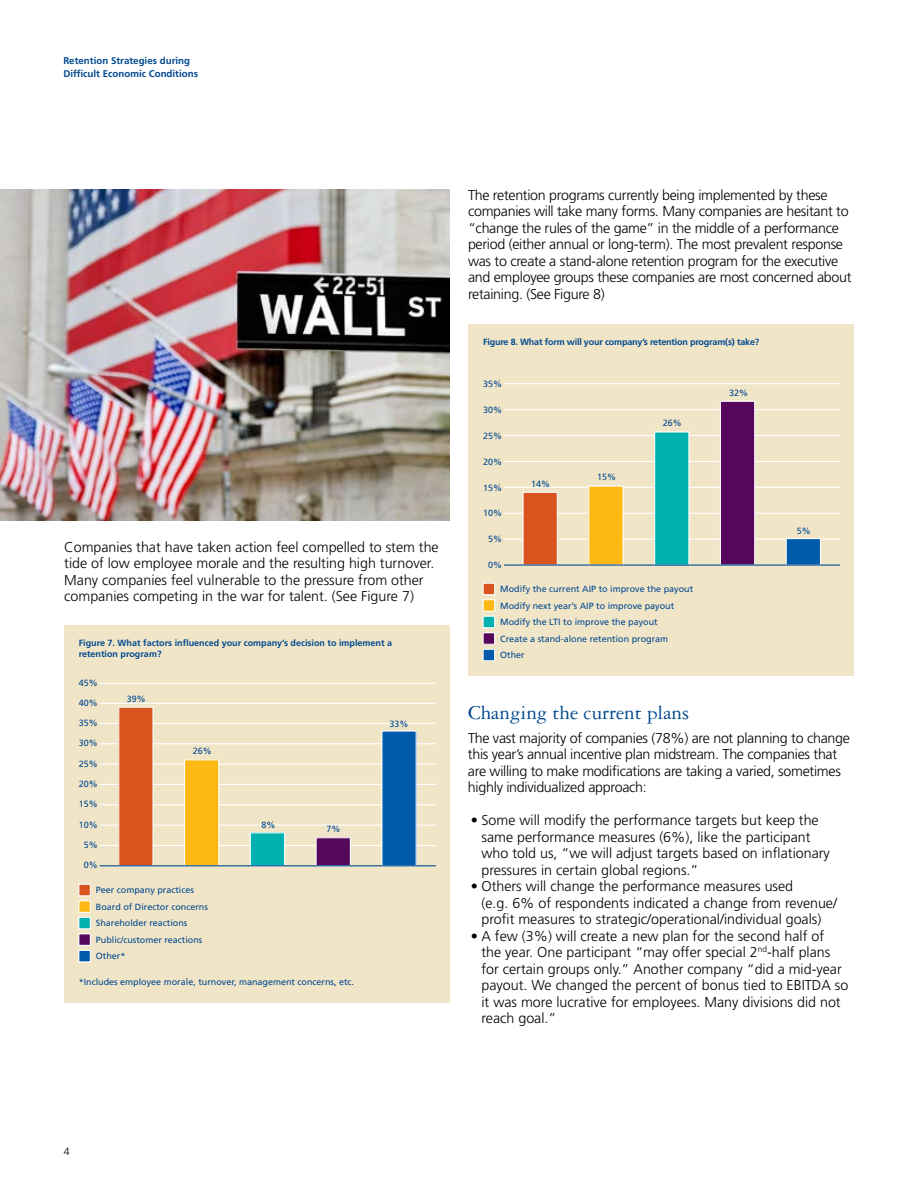
<style>
.page{position:relative;width:918px;height:1188px;background:#fff}
.page>*{position:absolute;margin:0;border:0;box-sizing:border-box;transform-origin:0 0}
.t1{font:21px "Garamond Three";color:#004990}
.t2{font:300 14.25px/16.5px "Frutiger LT Std";color:#000}
.t3{font:300 14.25px/16.5px "Frutiger LT Std";letter-spacing:-.02em;color:#000}
.t4{font:300 10.5px "Frutiger LT Std";color:#000}
.t5{font:700 9.75px/12.3px "Frutiger LT Std";color:#004990}
.t6{font:9px/16.5px "Frutiger LT Std";color:#004990}
.t7{font:700 9px/10.5px "Frutiger LT Std";color:#004990}
.t8{font:700 9px "Frutiger LT Std";letter-spacing:-.02em;color:#004990}
</style>
<div class="page">
<div style="left:64px;top:626px;width:385px;height:378px;background:#f1e5c8"></div>
<hr style="left:100px;top:845px;width:336px;height:1px;background:#fff">
<hr style="left:100px;top:825px;width:336px;height:1px;background:#fff">
<hr style="left:100px;top:804px;width:336px;height:1px;background:#fff">
<hr style="left:100px;top:784px;width:336px;height:1px;background:#fff">
<hr style="left:100px;top:764px;width:336px;height:1px;background:#fff">
<hr style="left:100px;top:743px;width:336px;height:1px;background:#fff">
<hr style="left:100px;top:723px;width:336px;height:1px;background:#fff">
<hr style="left:100px;top:703px;width:336px;height:1px;background:#fff">
<hr style="left:100px;top:683px;width:336px;height:1px;background:#fff">
<div style="left:79px;top:884px;width:11px;height:12px;background:#d9541e"></div>
<div style="left:78px;top:884px;width:13px;height:12px;border:1px solid #fff"></div>
<div style="left:79px;top:901px;width:11px;height:11px;background:#fdb813"></div>
<div style="left:78px;top:900px;width:13px;height:13px;border:1px solid #fff"></div>
<div style="left:79px;top:917px;width:11px;height:12px;background:#00b1b0"></div>
<div style="left:78px;top:917px;width:13px;height:12px;border:1px solid #fff"></div>
<div style="left:79px;top:934px;width:11px;height:11px;background:#54075b"></div>
<div style="left:78px;top:933px;width:13px;height:13px;border:1px solid #fff"></div>
<div style="left:79px;top:950px;width:11px;height:12px;background:#005cab"></div>
<div style="left:78px;top:950px;width:13px;height:12px;border:1px solid #fff"></div>
<div style="left:382px;top:731px;width:34px;height:135px;background:#005cab"></div>
<div style="left:381px;top:730px;width:36px;height:136px;border:1px solid #fff"></div>
<div style="left:316px;top:838px;width:34px;height:28px;background:#54075b"></div>
<div style="left:316px;top:837px;width:35px;height:29px;border:1px solid #fff"></div>
<div style="left:250px;top:833px;width:35px;height:33px;background:#00b1b0"></div>
<div style="left:250px;top:832px;width:35px;height:34px;border:1px solid #fff"></div>
<div style="left:185px;top:760px;width:34px;height:106px;background:#fdb813"></div>
<div style="left:184px;top:759px;width:35px;height:107px;border:1px solid #fff"></div>
<div style="left:119px;top:707px;width:34px;height:159px;background:#d9541e"></div>
<div style="left:118px;top:707px;width:36px;height:159px;border:1px solid #fff"></div>
<hr style="left:100px;top:865px;width:336px;height:1px;background:#004990">
<div style="left:469px;top:324px;width:385px;height:352px;background:#f1e5c8"></div>
<hr style="left:504px;top:539px;width:336px;height:1px;background:#fff">
<hr style="left:504px;top:513px;width:336px;height:1px;background:#fff">
<hr style="left:504px;top:487px;width:336px;height:1px;background:#fff">
<hr style="left:504px;top:461px;width:336px;height:1px;background:#fff">
<hr style="left:504px;top:435px;width:336px;height:1px;background:#fff">
<hr style="left:504px;top:409px;width:336px;height:1px;background:#fff">
<hr style="left:504px;top:383px;width:336px;height:1px;background:#fff">
<div style="left:483px;top:583px;width:12px;height:12px;background:#d9541e"></div>
<div style="left:483px;top:583px;width:12px;height:12px;border:1px solid #fff"></div>
<div style="left:483px;top:600px;width:12px;height:11px;background:#fdb813"></div>
<div style="left:483px;top:599px;width:12px;height:13px;border:1px solid #fff"></div>
<div style="left:483px;top:616px;width:12px;height:12px;background:#00b1b0"></div>
<div style="left:483px;top:616px;width:12px;height:12px;border:1px solid #fff"></div>
<div style="left:483px;top:633px;width:12px;height:11px;background:#54075b"></div>
<div style="left:483px;top:632px;width:12px;height:13px;border:1px solid #fff"></div>
<div style="left:483px;top:649px;width:12px;height:12px;background:#005cab"></div>
<div style="left:483px;top:649px;width:12px;height:12px;border:1px solid #fff"></div>
<div style="left:786px;top:539px;width:34px;height:26px;background:#005cab"></div>
<div style="left:786px;top:538px;width:35px;height:28px;border:1px solid #fff"></div>
<div style="left:720px;top:401px;width:35px;height:164px;background:#54075b"></div>
<div style="left:720px;top:401px;width:35px;height:165px;border:1px solid #fff"></div>
<div style="left:655px;top:432px;width:34px;height:133px;background:#00b1b0"></div>
<div style="left:654px;top:431px;width:35px;height:135px;border:1px solid #fff"></div>
<div style="left:589px;top:486px;width:34px;height:79px;background:#fdb813"></div>
<div style="left:588px;top:486px;width:36px;height:80px;border:1px solid #fff"></div>
<div style="left:523px;top:492px;width:34px;height:73px;background:#d9541e"></div>
<div style="left:522px;top:492px;width:36px;height:74px;border:1px solid #fff"></div>
<hr style="left:504px;top:565px;width:336px;height:1px;background:#004990">
<img style="left:0;top:189px;width:449px;height:332px">
<p class="t5" style="left:63px;top:55px;width:136px">Retention Strategies during<br>Difficult Economic Conditions</p>
<p class="t2" style="left:64px;top:539px;width:376px">Companies that have taken action feel compelled to stem the tide of low employee morale and the resulting high turnover.<br>Many companies feel vulnerable to the pressure from other companies competing in the war for talent. (See Figure 7)</p>
<p class="t7" style="left:79px;top:638px;width:315px">Figure 7. What factors influenced your company’s decision to implement a retention program?</p>
<p class="t6" style="left:79px;top:674px;width:21px">45%</p>
<p class="t6" style="left:79px;top:695px;width:21px">40%</p>
<p class="t6" style="left:79px;top:715px;width:21px">35%</p>
<p class="t6" style="left:79px;top:735px;width:21px">30%</p>
<p class="t6" style="left:79px;top:755px;width:21px">25%</p>
<p class="t6" style="left:79px;top:776px;width:21px">20%</p>
<p class="t6" style="left:79px;top:796px;width:21px">15%</p>
<p class="t6" style="left:79px;top:816px;width:21px">10%</p>
<p class="t6" style="left:84px;top:837px;width:16px">5%</p>
<p class="t6" style="left:84px;top:857px;width:16px">0%</p>
<p class="t6" style="left:127px;top:691px;width:21px">39%</p>
<p class="t6" style="left:193px;top:743px;width:21px">26%</p>
<p class="t6" style="left:96px;top:882px;width:114px">Peer company practices<br>Board of Director concerns<br>Shareholder reactions<br>Public/customer reactions<br>Other*</p>
<p class="t6" style="left:261px;top:817px;width:16px">8%</p>
<p class="t6" style="left:326px;top:821px;width:16px">7%</p>
<p class="t6" style="left:79px;top:974px;width:277px">*Includes employee morale, turnover, management concerns, etc.</p>
<p class="t6" style="left:389px;top:715px;width:21px">33%</p>
<p class="t3" style="left:468px;top:187px;width:385px">The retention programs currently being implemented by these companies will take many forms. Many companies are hesitant to “change the rules of the game” in the middle of a performance period (either annual or long-term). The most prevalent response was to create a stand-alone retention program for the executive and employee groups these companies are most concerned about retaining. (See Figure 8)</p>
<p class="t8" style="left:483px;top:337px;width:278px">Figure 8. What form will your company’s retention program(s) take?</p>
<p class="t6" style="left:483px;top:376px;width:21px">35%</p>
<p class="t6" style="left:483px;top:401px;width:21px">30%</p>
<p class="t6" style="left:483px;top:427px;width:21px">25%</p>
<p class="t6" style="left:483px;top:453px;width:21px">20%</p>
<p class="t6" style="left:483px;top:479px;width:21px">15%</p>
<p class="t6" style="left:483px;top:505px;width:21px">10%</p>
<p class="t6" style="left:488px;top:531px;width:16px">5%</p>
<p class="t6" style="left:488px;top:557px;width:16px">0%</p>
<p class="t6" style="left:531px;top:476px;width:21px">14%</p>
<p class="t6" style="left:597px;top:469px;width:21px">15%</p>
<p class="t6" style="left:663px;top:415px;width:21px">26%</p>
<p class="t6" style="left:500px;top:581px;width:195px">Modify the current AIP to improve the payout Modify next year’s AIP to improve payout Modify the LTI to improve the payout<br>Create a stand-alone retention program Other</p>
<p class="t6" style="left:729px;top:385px;width:21px">32%</p>
<p class="t6" style="left:797px;top:523px;width:16px">5%</p>
<h1 class="t1" style="left:468px;top:702px;width:223px">Changing the current plans</h1>
<p class="t3" style="left:468px;top:730px;width:383px">The vast majority of companies (78%) are not planning to change this year’s annual incentive plan midstream. The companies that are willing to make modifications are taking a varied, sometimes highly individualized approach:</p>
<p class="t2" style="left:481px;top:812px;width:350px;text-indent:-11px">• Some will modify the performance targets but keep the same performance measures (6%), like the participant who told us, “we will adjust targets based on inflationary pressures in certain global regions.”</p>
<p class="t2" style="left:481px;top:878px;width:357px;text-indent:-11px">• Others will change the performance measures used<br>(e.g. 6% of respondents indicated a change from revenue/ profit measures to strategic/operational/individual goals)</p>
<p class="t2" style="left:481px;top:928px;width:368px;text-indent:-11px">• A few (3%) will create a new plan for the second half of<br>the year. One participant “may offer special 2<sup>nd</sup>-half plans for certain groups only.” Another company “did a mid-year payout. We changed the percent of bonus tied to EBITDA so it was more lucrative for employees. Many divisions did not reach goal.”</p>
<p class="t4" style="left:64px;top:1145px;width:7px">4</p>
</div>
